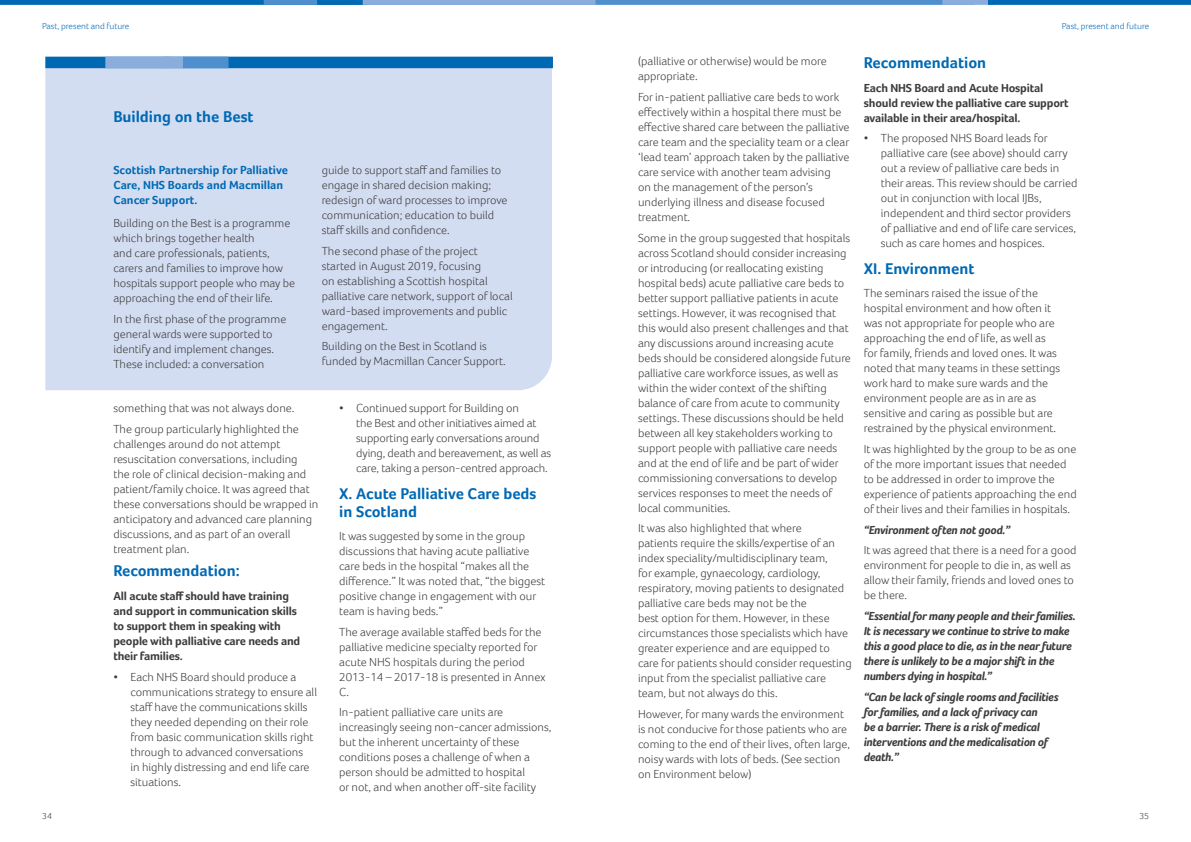
<style>
.page{position:relative;width:1191px;height:842px;background:#fff}
.page>*{position:absolute;margin:0;border:0;box-sizing:border-box;transform-origin:0 0}
.t1{font:700 16px/18px "Foco";color:#0069b4}
.t2{font:300 12px/15px "Foco";color:#3c3c3b}
.t3{font:italic 700 12px/15px "Foco";letter-spacing:-.02em;color:#3c3c3b}
.t4{font:700 12px/15px "Foco";letter-spacing:-.015em;color:#3c3c3b}
.t5{font:700 12px/15px "Foco";color:#0069b4}
.t6{font:300 9px "Foco";color:#0069b4}
.t7{font:300 9px "Foco";color:#3c3c3b}
</style>
<div class="page">
<div style="left:0;top:0;width:349px;height:5px;background:#0069b4"></div>
<div style="left:264px;top:0;width:710px;height:5px;background:#4f8fcd"></div>
<div style="left:317px;top:0;width:52px;height:5px;background:#0069b4"></div>
<div style="left:942px;top:0;width:52px;height:5px;background:#8baddc"></div>
<div style="left:363px;top:0;width:232px;height:5px;background:#8baddc"></div>
<div style="left:988px;top:0;width:203px;height:5px;background:#0069b4"></div>
<div style="left:45px;top:68px;width:507px;height:322px;background:#d3ddf2"></div>
<div style="left:45px;top:57px;width:508px;height:11px;background:#0069b4"></div>
<div style="left:105px;top:57px;width:65px;height:11px;background:#8baddc"></div>
<div style="left:164px;top:57px;width:20px;height:11px;background:#8baddc"></div>
<div style="left:183px;top:57px;width:45px;height:11px;background:#4f8fcd"></div>
<p class="t6" style="left:42px;top:21px;width:89px">Past, present and future</p>
<h1 class="t1" style="left:113px;top:107px;width:142px">Building on the Best</h1>
<p class="t5" style="left:113px;top:162px;width:176px">Scottish Partnership for Palliative<br>Care, NHS Boards and Macmillan<br>Cancer Support.</p>
<p class="t2" style="left:113px;top:216px;width:183px">Building on the Best is a programme which brings together health<br>and care professionals, patients, carers and families to improve how hospitals support people who may be approaching the end of their life.</p>
<p class="t2" style="left:113px;top:311px;width:174px">In the first phase of the programme general wards were supported to identify and implement changes.<br>These included: a conversation</p>
<p class="t2" style="left:322px;top:162px;width:187px">guide to support staff and families to engage in shared decision making; redesign ofward processes to improve communication; education to build staff skills and confidence.</p>
<p class="t2" style="left:322px;top:243px;width:192px">The second phase of the project started in August 2019, focusing<br>on establishing a Scottish hospital palliative care network, support of local ward-based improvements and public engagement.</p>
<p class="t2" style="left:322px;top:339px;width:185px">Building on the Best in Scotland is funded by Macmillan Cancer Support.</p>
<p class="t7" style="left:42px;top:810px;width:11px">34</p>
<p class="t2" style="left:113px;top:398px;width:187px;line-height:20.7px">something that was not always done.<br>The group particularly highlighted the</p>
<p class="t2" style="left:113px;top:436px;width:206px">challenges around do not attempt resuscitation conversations, including<br>the role of clinical decision-making and patient/family choice. It was agreed that these conversations should be wrapped in anticipatory and advanced care planning discussions, and as part of an overall treatment plan.</p>
<h1 class="t1" style="left:113px;top:562px;width:128px">Recommendation:</h1>
<p class="t4" style="left:113px;top:588px;width:188px">All acute staff should have training and support in communication skills to support them in speaking with people with palliative care needs and their families.</p>
<p class="t2" style="left:130px;top:669px;width:188px;text-indent:-17px">• Each NHS Board should produce a communications strategy to ensure all staff have the communications skills they needed depending on their role from basic communication skills right through to advanced conversations<br>in highly distressing and end life care situations.</p>
<p class="t2" style="left:356px;top:400px;width:196px;text-indent:-17px">• Continued support for Building on<br>the Best and other initiatives aimed at supporting early conversations around dying, death and bereavement, as well as care, taking a person-centred approach.</p>
<h1 class="t1" style="left:339px;top:484px;width:199px">X. Acute Palliative Care beds in Scotland</h1>
<p class="t2" style="left:339px;top:528px;width:207px">It was suggested by some in the group discussions that having acute palliative care beds in the hospital “makes all the difference.” It was noted that, “the biggest positive change in engagement with our team is having beds.”</p>
<p class="t2" style="left:339px;top:624px;width:208px">The average available staffed beds for the palliative medicine specialty reported for acute NHS hospitals during the period 2013-14 – 2017-18 is presented in Annex C.</p>
<p class="t2" style="left:339px;top:705px;width:214px">In-patient palliative care units are increasingly seeing non-cancer admissions, but the inherent uncertainty of these conditions poses a challenge ofwhen a person should be admitted to hospital<br>or not, and when another off-site facility</p>
<p class="t2" style="left:638px;top:54px;width:190px">(palliative or otherwise) would be more appropriate.</p>
<p class="t2" style="left:638px;top:89px;width:213px">For in-patient palliative care beds to work effectively within a hospital there must be effective shared care between the palliative care team and the speciality team or a clear ‘lead team’ approach taken by the palliative care service with another team advising<br>on the management of the person’s underlying illness and disease focused treatment.</p>
<p class="t2" style="left:638px;top:230px;width:214px">Some in the group suggested that hospitals across Scotland should consider increasing or introducing (or reallocating existing hospital beds) acute palliative care beds to better support palliative patients in acute settings. However, it was recognised that this would also present challenges and that any discussions around increasing acute beds should be considered alongside future palliative care workforce issues, as well as within the wider context of the shifting balance of care from acute to community settings. These discussions should be held between all key stakeholders working to support people with palliative care needs and at the end of life and be part ofwider commissioning conversations to develop services responses to meet the needs of local communities.</p>
<p class="t2" style="left:638px;top:521px;width:215px">It was also highlighted that where<br>patients require the skills/expertise of an index speciality/multidisciplinary team,<br>for example, gynaecology, cardiology, respiratory, moving patients to designated palliative care beds may not be the<br>best option for them. However, in these circumstances those specialists which have greater experience and are equipped to care for patients should consider requesting input from the specialist palliative care team, but not always do this.</p>
<p class="t2" style="left:638px;top:706px;width:214px">However, for manywards the environment is not conducive for those patients who are coming to the end of their lives, often large, noisy wards with lots of beds. (See section on Environment below)</p>
<p class="t6" style="left:1061px;top:21px;width:89px">Past, present and future</p>
<h1 class="t1" style="left:863px;top:54px;width:124px">Recommendation</h1>
<p class="t4" style="left:863px;top:80px;width:206px">Each NHS Board and Acute Hospital should review the palliative care support available in their area/hospital.</p>
<p class="t2" style="left:880px;top:131px;width:198px;text-indent:-17px">• The proposed NHS Board leads for palliative care (see above) should carry out a review of palliative care beds in their areas. This review should be carried out in conjunction with local IJBs, independent and third sector providers of palliative and end of life care services, such as care homes and hospices.</p>
<h1 class="t1" style="left:863px;top:259px;width:112px">XI. Environment</h1>
<p class="t2" style="left:863px;top:286px;width:198px">The seminars raised the issue of the hospital environment and how often it was not appropriate for people who are approaching the end of life, as well as for family, friends and loved ones. It was noted that many teams in these settings work hard to make sure wards and the environment people are as in are as sensitive and caring as possible but are restrained by the physical environment.</p>
<p class="t2" style="left:863px;top:441px;width:214px">It was highlighted by the group to be as one of the more important issues that needed to be addressed in order to improve the experience of patients approaching the end of their lives and their families in hospitals.</p>
<p class="t3" style="left:863px;top:522px;width:148px">“Environment often not good.”</p>
<p class="t2" style="left:863px;top:543px;width:214px">It was agreed that there is a need for a good environment for people to die in, as well as allow their family, friends and loved ones to be there.</p>
<p class="t3" style="left:863px;top:608px;width:213px">“Essential for many people and their families.<br>It is necessary we continue to strive to make this a good place to die, as in the near future there is unlikely to be a major shift in the numbers dying in hospital.”</p>
<p class="t3" style="left:863px;top:689px;width:196px">“Can be lack of single rooms and facilities for families, and a lack of privacy can<br>be a barrier. There is a risk of medical interventions and the medicalisation of death.”</p>
<p class="t7" style="left:1139px;top:810px;width:11px">35</p>
</div>
